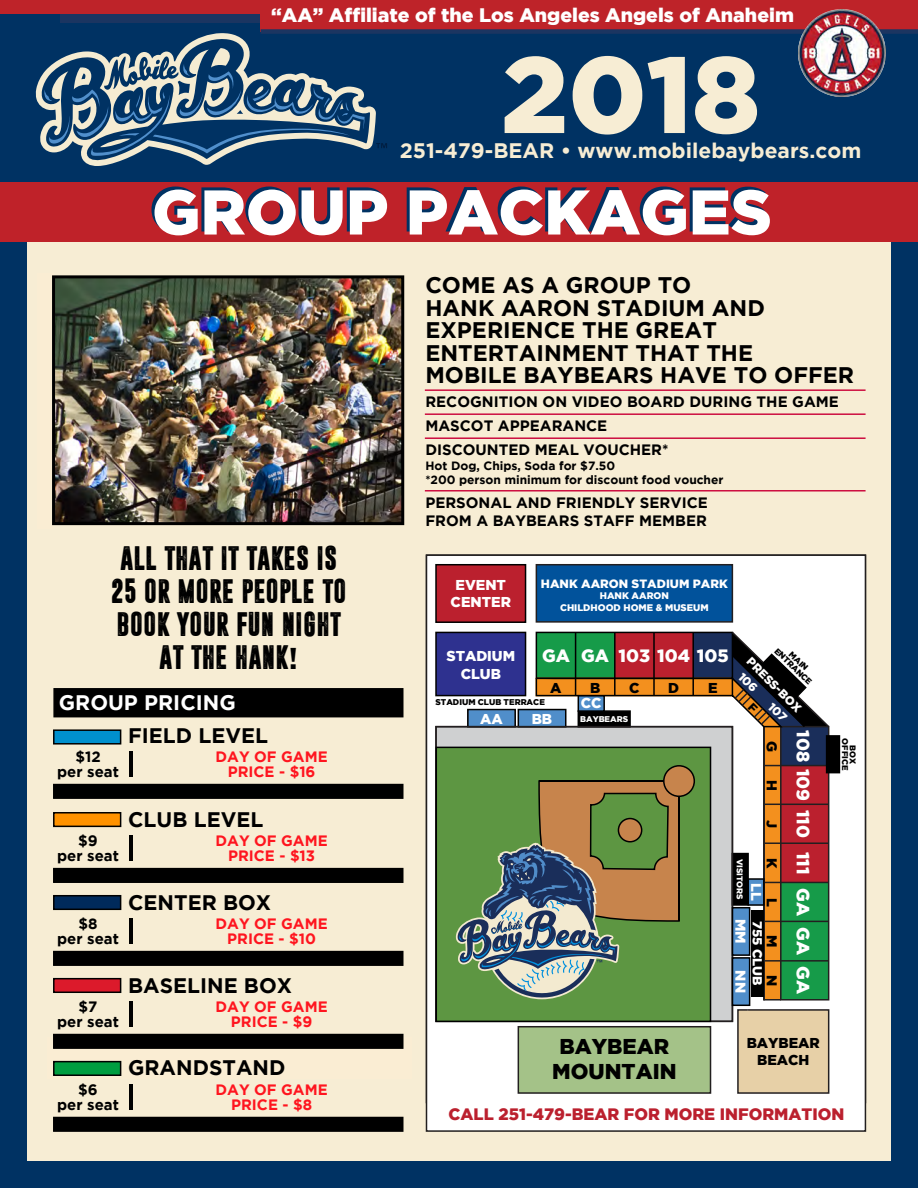
<style>
.page{position:relative;width:918px;height:1188px;background:#003263}
.page>*{position:absolute;margin:0;border:0;box-sizing:border-box;transform-origin:0 0}
.t1{font:900 108px "Gotham";color:#f7edd4}
.t2{font:900 63px "Gotham";color:#fff}
.t3{font:30px/33px "Dreamwalker";color:#000;text-align:center}
.t4{font:700 22.5px/22.5px "Gotham";color:#000}
.t5{font:900 21.45px/25.7px "Gotham";color:#000;text-align:center}
.t6{font:700 21px "Gotham";color:#000}
.t7{font:700 21px "Gotham";color:#f7edd4}
.t8{font:700 21px "Gotham";color:#fff}
.t9{font:900 19.5px "Gotham";color:#fff}
.t10{font:900 17.85px "Gotham";color:#fff}
.t11{font:900 16.5px "Gotham";color:#bb202e}
.t12{font:700 15px/15px "Gotham";color:#000;text-align:center}
.t13{font:700 15px/15px "Gotham";color:#ff151f;text-align:center}
.t14{font:900 14.25px/17.1px "Gotham";color:#fff;text-align:center}
.t15{font:900 14.25px/17.1px "Gotham";color:#000;text-align:center}
.t16{font:900 13.05px "Gotham";color:#fff}
.t17{font:700 12px/14.4px "Gotham";color:#000}
.t18{font:900 12px "Gotham";color:#fff}
.t19{font:900 11.85px/16.8px "Gotham";color:#fff}
.t20{font:900 9.45px/11.4px "Gotham";color:#fff;text-align:center}
.t21{font:900 8.25px/7.6px "Gotham";color:#000;text-align:center}
.t22{font:900 8.25px "Gotham";color:#fff}
.s1{font-family:"Gotham";font-weight:700}
</style>
<div class="page">
<div style="left:27px;top:27px;width:864px;height:1134px;background:#f7edd4"></div>
<div style="left:20px;top:22px;width:890px;height:167px;background:#003263"></div>
<svg style="left:36px;top:33px;width:340px;height:115px"></svg>
<svg style="left:42px;top:38px;width:328px;height:128px"></svg>
<svg style="left:376px;top:143px;width:11px;height:5px"></svg>
<img style="left:799px;top:34px;width:87px;height:63px">
<div style="left:0;top:183px;width:918px;height:59px;background:#bf2229"></div>
<div style="left:60px;top:13px;width:431px;height:9px;background:#1b3561"></div>
<div style="left:261px;top:0;width:657px;height:32px;background:#be2329"></div>
<div style="left:0;top:0;width:491px;height:13px;background:#be2329"></div>
<div style="left:261px;top:29px;width:657px;height:5px;background:#1b3561"></div>
<img style="left:56px;top:279px;width:344px;height:242px">
<div style="left:53px;top:729px;width:68px;height:16px;background:#0090ce;border:2px solid #000"></div>
<div style="left:53px;top:784px;width:351px;height:15px;background:#000;border:2px solid #000"></div>
<hr style="left:130px;top:751px;width:3px;height:26px;background:#000">
<div style="left:53px;top:812px;width:68px;height:15px;background:#ff9200;border:2px solid #000"></div>
<div style="left:53px;top:868px;width:351px;height:15px;background:#000"></div>
<hr style="left:130px;top:835px;width:3px;height:26px;background:#000">
<div style="left:53px;top:688px;width:351px;height:29px;background:#000;border:2px solid #000"></div>
<div style="left:53px;top:895px;width:68px;height:15px;background:#002a5b;border:2px solid #000"></div>
<div style="left:53px;top:951px;width:351px;height:15px;background:#000;border:2px solid #000"></div>
<hr style="left:130px;top:918px;width:3px;height:26px;background:#000">
<div style="left:53px;top:978px;width:68px;height:15px;background:#dc1a2b;border:2px solid #000"></div>
<hr style="left:130px;top:1001px;width:3px;height:26px;background:#000">
<div style="left:53px;top:1034px;width:351px;height:15px;background:#000;border:2px solid #000"></div>
<div style="left:53px;top:1061px;width:68px;height:15px;background:#009d40;border:2px solid #000"></div>
<hr style="left:130px;top:1084px;width:3px;height:26px;background:#000">
<div style="left:53px;top:1117px;width:351px;height:15px;background:#000;border:2px solid #000"></div>
<hr style="left:425px;top:389px;width:441px;height:2px;background:#cd0d40">
<hr style="left:425px;top:413px;width:441px;height:2px;background:#cd0d40">
<hr style="left:425px;top:437px;width:441px;height:2px;background:#cd0d40">
<hr style="left:425px;top:490px;width:441px;height:2px;background:#cd0d40">
<div style="left:52px;top:275px;width:352px;height:250px;border:3px solid #000"></div>
<div style="left:426px;top:554px;width:440px;height:578px;background:#fff;border:2px solid #221f1f"></div>
<div style="left:435px;top:632px;width:91px;height:64px;background:#2e318f;border:2px solid #000"></div>
<div style="left:435px;top:564px;width:91px;height:59px;background:#bb202e;border:2px solid #000"></div>
<div style="left:518px;top:1026px;width:193px;height:68px;background:#a4c288;border:2px solid #221f1f"></div>
<div style="left:737px;top:1009px;width:92px;height:85px;background:#e7d0a7;border:2px solid #231f20"></div>
<div style="left:536px;top:564px;width:197px;height:59px;background:#01529b;border:2px solid #231f20"></div>
<div style="left:826px;top:735px;width:14px;height:38px;background:#000"></div>
<div style="left:436px;top:747px;width:275px;height:275px;background:#5d9642;border:2px solid #000"></div>
<svg style="left:456px;top:631px;width:375px;height:380px"></svg>
<h3 class="t9" style="left:271px;top:4px;width:524px">“AA” Affiliate of the Los Angeles Angels of Anaheim</h3>
<h1 class="t1" style="left:501px;top:32px;width:260px">2018</h1>
<h3 class="t7" style="left:400px;top:139px;width:463px">251-479-BEAR • www.mobilebaybears.com</h3>
<h2 class="t2" style="left:152px;top:176px;width:621px">GROUP PACKAGES</h2>
<h3 class="t3" style="left:111px;top:541px;width:238px">ALL THAT IT TAKES IS<br>25 OR MORE PEOPLE TO<br>BOOK YOUR FUN NIGHT<br>AT THE HANK<span class="s1">!</span></h3>
<h3 class="t8" style="left:59px;top:691px;width:178px">GROUP PRICING</h3>
<h3 class="t6" style="left:128px;top:723px;width:141px">FIELD LEVEL</h3>
<p class="t12" style="left:57px;top:749px;width:63px">$12<br>per seat</p>
<p class="t13" style="left:216px;top:749px;width:114px">DAY OF GAME<br>PRICE - $16</p>
<p class="t12" style="left:57px;top:833px;width:63px">$9<br>per seat</p>
<h3 class="t6" style="left:128px;top:807px;width:137px">CLUB LEVEL</h3>
<p class="t13" style="left:216px;top:833px;width:114px">DAY OF GAME<br>PRICE - $13</p>
<p class="t12" style="left:57px;top:916px;width:63px">$8<br>per seat</p>
<h3 class="t6" style="left:128px;top:890px;width:145px">CENTER BOX</h3>
<p class="t13" style="left:216px;top:916px;width:114px">DAY OF GAME<br>PRICE - $10</p>
<p class="t12" style="left:57px;top:998px;width:63px">$7<br>per seat</p>
<h3 class="t6" style="left:128px;top:973px;width:166px">BASELINE BOX</h3>
<p class="t13" style="left:216px;top:998px;width:114px">DAY OF GAME<br>PRICE - $9</p>
<p class="t12" style="left:57px;top:1081px;width:63px">$6<br>per seat</p>
<h3 class="t6" style="left:128px;top:1056px;width:159px">GRANDSTAND</h3>
<p class="t13" style="left:216px;top:1081px;width:114px">DAY OF GAME<br>PRICE - $8</p>
<h3 class="t4" style="left:425px;top:274px;width:430px">COME AS A GROUP TO<br>HANK AARON STADIUM AND<br>EXPERIENCE THE GREAT<br>ENTERTAINMENT THAT THE<br>MOBILE BAYBEARS HAVE TO OFFER</h3>
<p class="t12" style="left:425px;top:390px;width:415px;line-height:24px;text-align:left">RECOGNITION ON VIDEO BOARD DURING THE GAME<br>MASCOT APPEARANCE<br>DISCOUNTED MEAL VOUCHER*</p>
<p class="t17" style="left:425px;top:458px;width:300px">Hot Dog, Chips, Soda for $7.50<br>*200 person minimum for discount food voucher</p>
<p class="t12" style="left:425px;top:493px;width:284px;line-height:18px;text-align:left">PERSONAL AND FRIENDLY SERVICE<br>FROM A BAYBEARS STAFF MEMBER</p>
<p class="t14" style="left:451px;top:576px;width:62px">EVENT<br>CENTER</p>
<p class="t18" style="left:541px;top:577px;width:188px">HANK AARON STADIUM PARK</p>
<p class="t20" style="left:560px;top:590px;width:150px">HANK AARON<br>CHILDHOOD HOME &amp; MUSEUM</p>
<p class="t10" style="left:542px;top:645px;width:29px">GA</p>
<p class="t15" style="left:550px;top:679px;width:13px">A</p>
<p class="t21" style="left:435px;top:698px;width:111px">STADIUM CLUB TERRACE</p>
<p class="t14" style="left:446px;top:648px;width:70px">STADIUM<br>CLUB</p>
<p class="t14" style="left:480px;top:710px;width:24px">AA</p>
<p class="t14" style="left:532px;top:710px;width:22px">BB</p>
<p class="t10" style="left:581px;top:645px;width:149px">GA 103 104 105</p>
<p class="t15" style="left:590px;top:679px;width:12px">B</p>
<p class="t15" style="left:629px;top:679px;width:12px">C</p>
<p class="t15" style="left:668px;top:679px;width:12px">D</p>
<p class="t14" style="left:581px;top:694px;width:22px">CC</p>
<p class="t22" style="left:580px;top:715px;width:50px">BAYBEARS</p>
<p class="t15" style="left:708px;top:679px;width:11px">E</p>
<p class="t21" style="left:784px;top:641px;width:50px;rotate:44deg">MAIN<br>ENTRANCE</p>
<p class="t19" style="left:758px;top:657px;width:68px;text-indent:-5px;rotate:45deg">PRESS-BOX<br>106</p>
<h3 class="t5" style="left:552px;top:1033px;width:126px">BAYBEAR<br>MOUNTAIN</h3>
<p class="t10" style="left:814px;top:730px;width:226px;rotate:90deg">108 109 110 111 GA GA</p>
<p class="t15" style="left:781px;top:741px;width:12px;rotate:90deg">G</p>
<p class="t15" style="left:781px;top:780px;width:12px;rotate:90deg">H</p>
<p class="t15" style="left:781px;top:820px;width:10px;rotate:90deg">J</p>
<p class="t15" style="left:781px;top:858px;width:12px;rotate:90deg">K</p>
<p class="t15" style="left:781px;top:898px;width:10px;rotate:90deg">L</p>
<p class="t15" style="left:781px;top:935px;width:14px;rotate:90deg">M</p>
<p class="t15" style="left:781px;top:975px;width:13px;rotate:90deg">N</p>
<p class="t10" style="left:814px;top:966px;width:29px;rotate:90deg">GA</p>
<p class="t22" style="left:745px;top:859px;width:43px;rotate:90deg">VISITORS</p>
<p class="t14" style="left:765px;top:883px;width:19px;rotate:90deg">LL</p>
<p class="t14" style="left:749px;top:919px;width:26px;rotate:90deg">MM</p>
<p class="t16" style="left:765px;top:921px;width:66px;rotate:90deg">755 CLUB</p>
<p class="t14" style="left:749px;top:970px;width:24px;rotate:90deg">NN</p>
<p class="t15" style="left:747px;top:1034px;width:75px">BAYBEAR<br>BEACH</p>
<p class="t21" style="left:857px;top:738px;width:34px;rotate:90deg">BOX<br>OFFICE</p>
<p class="t11" style="left:449px;top:1104px;width:397px">CALL 251-479-BEAR FOR MORE INFORMATION</p>
</div>
